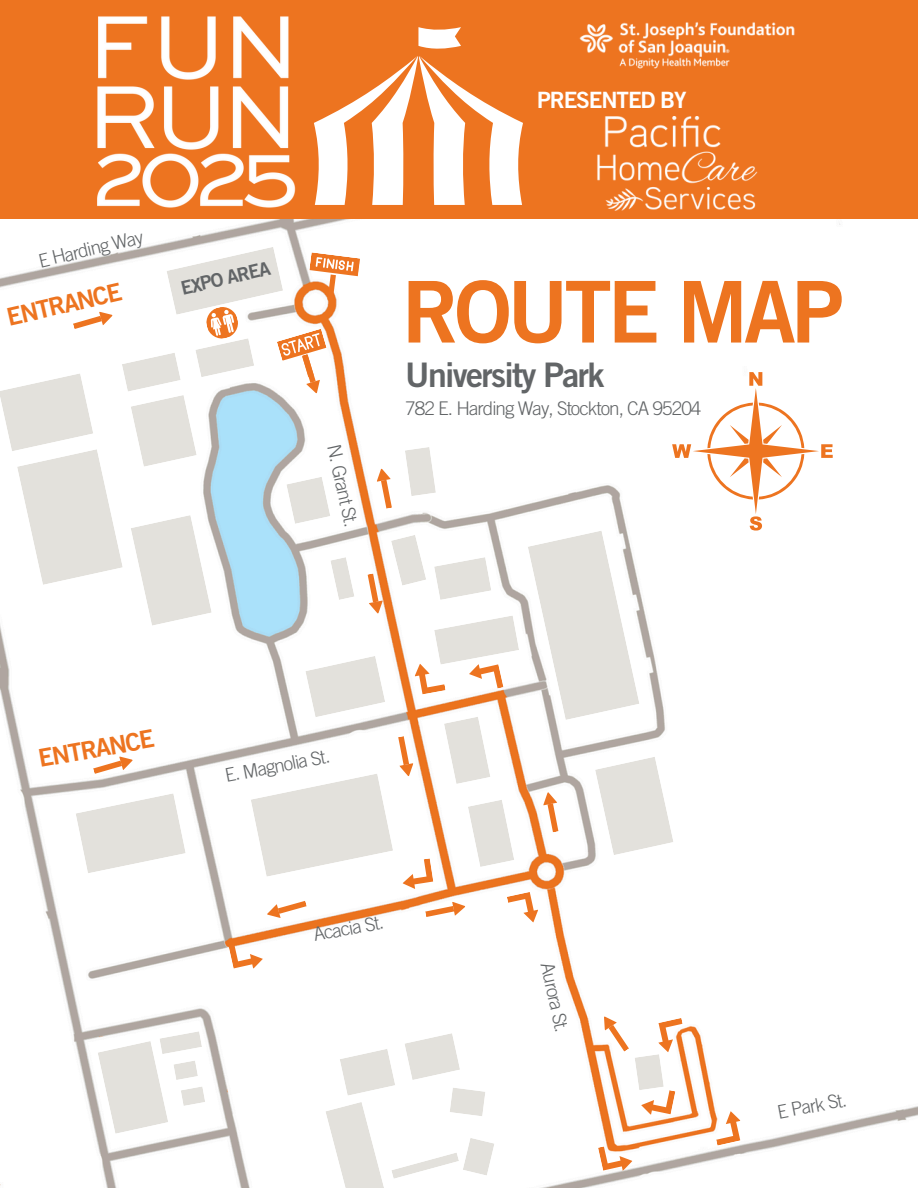
<style>
.page{position:relative;width:918px;height:1188px;background:#fff}
.page>*{position:absolute;margin:0;border:0;box-sizing:border-box;transform-origin:0 0}
.t1{font:85.2px "Trade Gothic LT Std Bd 2";letter-spacing:-.05em;color:#ed7420}
.t2{font:33.9px "Trade Gothic LT Std Bd 2";letter-spacing:-.05em;color:#626567}
.t3{font:24.6px "Trade Gothic LT Std Bd 2";color:#ed7420}
.t4{font:22.5px "Trade Gothic LT Std Bd 2";letter-spacing:-.05em;color:#fff}
.t5{font:300 18.9px "Trade Gothic LT Std";letter-spacing:-.05em;color:#626567}
.t6{font:18.9px "Trade Gothic LT Std Bd 2";color:#626567}
</style>
<div class="page">
<img style="left:0;top:218px;width:918px;height:970px">
<svg style="left:368px;top:573px;width:17px;height:42px"></svg>
<svg style="left:265px;top:901px;width:42px;height:20px"></svg>
<svg style="left:425px;top:899px;width:42px;height:18px"></svg>
<svg style="left:507px;top:891px;width:34px;height:36px"></svg>
<svg style="left:711px;top:1109px;width:34px;height:37px"></svg>
<svg style="left:598px;top:1012px;width:31px;height:40px"></svg>
<svg style="left:598px;top:1141px;width:36px;height:34px"></svg>
<svg style="left:541px;top:791px;width:17px;height:41px"></svg>
<svg style="left:374px;top:467px;width:18px;height:42px"></svg>
<svg style="left:228px;top:939px;width:37px;height:34px"></svg>
<div style="left:0;top:0;width:918px;height:218px;background:#ed7420"></div>
<img style="left:87px;top:16px;width:212px;height:218px">
<svg style="left:314px;top:27px;width:209px;height:178px"></svg>
<img style="left:597px;top:116px;width:161px;height:95px">
<svg style="left:672px;top:372px;width:161px;height:159px"></svg>
<svg style="left:93px;top:753px;width:42px;height:21px"></svg>
<svg style="left:305px;top:656px;width:80px;height:61px"></svg>
<svg style="left:76px;top:793px;width:110px;height:80px"></svg>
<svg style="left:251px;top:736px;width:183px;height:155px"></svg>
<svg style="left:444px;top:717px;width:46px;height:67px"></svg>
<svg style="left:468px;top:800px;width:46px;height:67px"></svg>
<svg style="left:595px;top:757px;width:79px;height:98px"></svg>
<svg style="left:528px;top:531px;width:111px;height:189px"></svg>
<svg style="left:413px;top:615px;width:106px;height:80px"></svg>
<svg style="left:434px;top:557px;width:57px;height:43px"></svg>
<svg style="left:391px;top:535px;width:35px;height:51px"></svg>
<svg style="left:405px;top:447px;width:31px;height:49px"></svg>
<svg style="left:635px;top:1018px;width:53px;height:101px"></svg>
<svg style="left:98px;top:1031px;width:107px;height:103px"></svg>
<svg style="left:325px;top:1033px;width:170px;height:155px"></svg>
<svg style="left:0;top:247px;width:360px;height:379px"></svg>
<img style="left:579px;top:22px;width:216px;height:47px">
<p class="t5" style="left:37px;top:254px;width:109px;rotate:-13deg">E Harding Way</p>
<p class="t3" style="left:5px;top:308px;width:119px;rotate:-13deg">ENTRANCE</p>
<p class="t6" style="left:180px;top:282px;width:93px;rotate:-13deg">EXPO AREA</p>
<p class="t4" style="left:537px;top:91px;width:151px">PRESENTED BY</p>
<p class="t5" style="left:341px;top:443px;width:85px;rotate:78deg">N. Grant St.</p>
<p class="t1" style="left:402px;top:281px;width:443px">ROUTE MAP</p>
<p class="t2" style="left:405px;top:363px;width:200px">University Park</p>
<p class="t5" style="left:405px;top:402px;width:298px">782 E. Harding Way, Stockton, CA 95204</p>
<p class="t3" style="left:37px;top:750px;width:119px;rotate:-10deg">ENTRANCE</p>
<p class="t5" style="left:224px;top:769px;width:108px;rotate:-11deg">E. Magnolia St.</p>
<h1 class="t5" style="left:312px;top:928px;width:73px;rotate:-11deg">Acacia St.</h1>
<h2 class="t5" style="left:554px;top:961px;width:73px;rotate:78deg">Aurora St.</h2>
<h3 class="t5" style="left:776px;top:1106px;width:72px;rotate:-11deg">E Park St.</h3>
</div>
